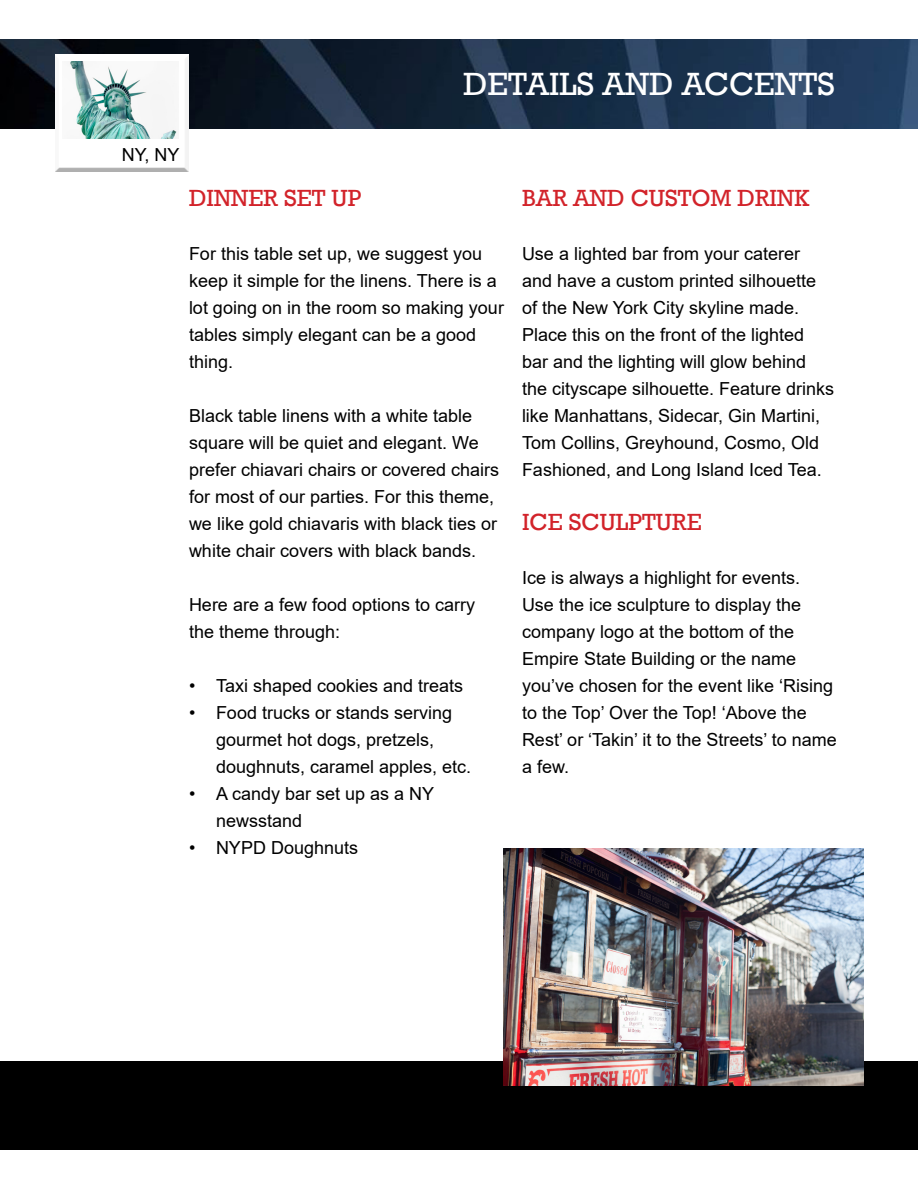
<style>
.page{position:relative;width:918px;height:1188px;background:#fff}
.page>*{position:absolute;margin:0;border:0;box-sizing:border-box;transform-origin:0 0}
.t1{font:33px "Rockwell";color:#fff}
.t2{font:24px "Rockwell";color:#d2232a}
.t3{font:18px/27px "Arial";color:#000}
</style>
<div class="page">
<div style="left:0;top:1061px;width:918px;height:89px;background:#000"></div>
<img style="left:0;top:40px;width:918px;height:88px">
<div style="left:49px;top:48px;width:145px;height:11px;background:#fff;opacity:.75"></div>
<div style="left:49px;top:54px;width:145px;height:119px;background:#000;opacity:.45"></div>
<img style="left:63px;top:62px;width:115px;height:77px">
<img style="left:503px;top:849px;width:361px;height:237px">
<h1 class="t1" style="left:464px;top:65px;width:373px">DETAILS AND ACCENTS</h1>
<p class="t3" style="left:122px;top:141px;width:59px">NY, NY</p>
<h2 class="t2" style="left:189px;top:184px;width:174px">DINNER SET UP</h2>
<p class="t3" style="left:189px;top:240px;width:316px">For this table set up, we suggest you keep it simple for the linens. There is a lot going on in the room so making your tables simply elegant can be a good thing.</p>
<p class="t3" style="left:189px;top:402px;width:312px">Black table linens with a white table square will be quiet and elegant. We prefer chiavari chairs or covered chairs for most of our parties. For this theme, we like gold chiavaris with black ties or white chair covers with black bands.</p>
<p class="t3" style="left:189px;top:591px;width:288px">Here are a few food options to carry the theme through:</p>
<p class="t3" style="left:189px;top:672px;width:276px">• Taxi shaped cookies and treats</p>
<p class="t3" style="left:216px;top:699px;width:257px;text-indent:-27px">• Food trucks or stands serving gourmet hot dogs, pretzels, doughnuts, caramel apples, etc.</p>
<p class="t3" style="left:216px;top:780px;width:220px;text-indent:-27px">• A candy bar set up as a NY newsstand</p>
<p class="t3" style="left:189px;top:834px;width:171px">• NYPD Doughnuts</p>
<h2 class="t2" style="left:522px;top:184px;width:289px">BAR AND CUSTOM DRINK</h2>
<p class="t3" style="left:522px;top:240px;width:314px">Use a lighted bar from your caterer and have a custom printed silhouette of the New York City skyline made.<br>Place this on the front of the lighted bar and the lighting will glow behind the cityscape silhouette. Feature drinks like Manhattans, Sidecar, Gin Martini, Tom Collins, Greyhound, Cosmo, Old Fashioned, and Long Island Iced Tea.</p>
<h2 class="t2" style="left:522px;top:508px;width:181px">ICE SCULPTURE</h2>
<p class="t3" style="left:522px;top:564px;width:316px">Ice is always a highlight for events.<br>Use the ice sculpture to display the company logo at the bottom of the<br>Empire State Building or the name you’ve chosen for the event like ‘Rising to the Top’ Over the Top! ‘Above the<br>Rest’ or ‘Takin’ it to the Streets’ to name a few.</p>
</div>
